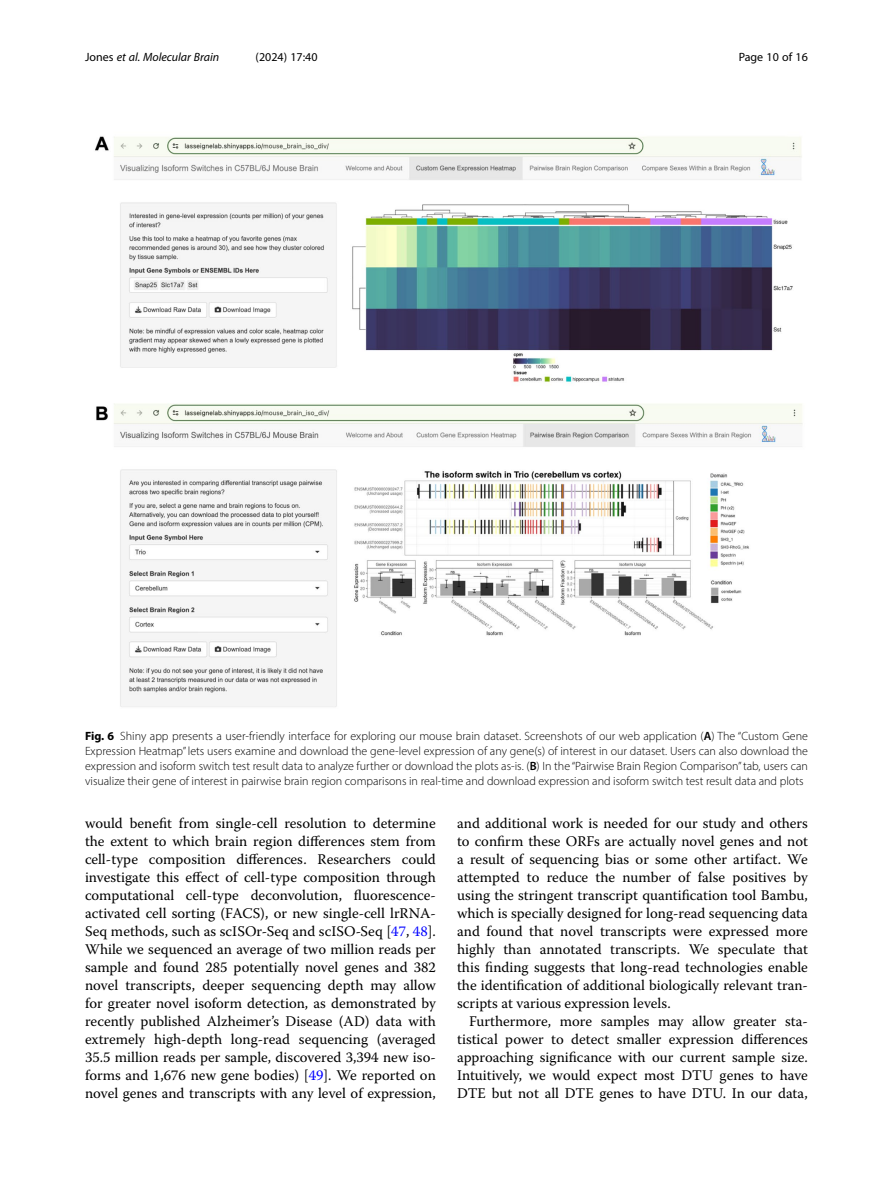
<style>
.page{position:relative;width:893px;height:1191px;background:#fff}
.page>*{position:absolute;margin:0;border:0;box-sizing:border-box;transform-origin:0 0}
.Body_Text_Indent{font:14.7px/18px "Warnock Pro";color:#000;text-align:justify}
.Figure_Caption{font:300 12px/15px "Myriad Pro";color:#000;text-align:justify}
.t1{font:italic 12px "Myriad Pro";color:#000}
.t2{font:12px "Myriad Pro";color:#000}
.s1{font-style:normal}
.s2{font-weight:700}
.s3{font-weight:600}
.s4{color:#00f}
</style>
<div class="page">
<img style="left:95px;top:136px;width:708px;height:571px">
<p class="t1" style="left:85px;top:50px;width:136px"><span class="s1">Jones</span> et al. Molecular Brain</p>
<p class="t2" style="left:256px;top:50px;width:63px">(2024) 17:40</p>
<p class="t2" style="left:739px;top:50px;width:71px">Page 10 of 16</p>
<p class="Figure_Caption" style="left:85px;top:728px;width:724px"><span class="s2">Fig. 6</span> Shiny app presents a user-friendly interface for exploring our mouse brain dataset. Screenshots of our web application (<span class="s3">A</span>) The “Custom Gene Expression Heatmap” lets users examine and download the gene-level expression of any gene(s) of interest in our dataset. Users can also download the expression and isoform switch test result data to analyze further or download the plots as-is. (<span class="s3">B</span>) In the “Pairwise Brain Region Comparison” tab, users can visualize their gene of interest in pairwise brain region comparisons in real-time and download expression and isoform switch test result data and plots</p>
<p class="Body_Text_Indent" style="left:85px;top:814px;width:352px">would benefit from single-cell resolution to determine the extent to which brain region differences stem from cell-type composition differences. Researchers could investigate this effect of cell-type composition through computational cell-type deconvolution, fluorescence&shy;activated cell sorting (FACS), or new single-cell lrRNA-Seq methods, such as scISOr-Seq and scISO-Seq [<span class="s4">47</span>, <span class="s4">48</span>].<br>While we sequenced an average of two million reads per sample and found 285 potentially novel genes and 382 novel transcripts, deeper sequencing depth may allow for greater novel isoform detection, as demonstrated by recently published Alzheimer’s Disease (AD) data with extremely high-depth long-read sequencing (averaged 35.5 million reads per sample, discovered 3,394 new iso&shy;forms and 1,676 new gene bodies) [<span class="s4">49</span>]. We reported on novel genes and transcripts with any level of expression,</p>
<p class="Body_Text_Indent" style="left:457px;top:814px;width:352px">and additional work is needed for our study and others to confirm these ORFs are actually novel genes and not a result of sequencing bias or some other artifact. We attempted to reduce the number of false positives by using the stringent transcript quantification tool Bambu, which is specially designed for long-read sequencing data and found that novel transcripts were expressed more highly than annotated transcripts. We speculate that this finding suggests that long-read technologies enable the identification of additional biologically relevant tran&shy;scripts at various expression levels.</p>
<p class="Body_Text_Indent" style="left:457px;top:1012px;width:352px;text-indent:12px">Furthermore, more samples may allow greater sta&shy;tistical power to detect smaller expression differences approaching significance with our current sample size.<br>Intuitively, we would expect most DTU genes to have DTE but not all DTE genes to have DTU. In our data,</p>
</div>
